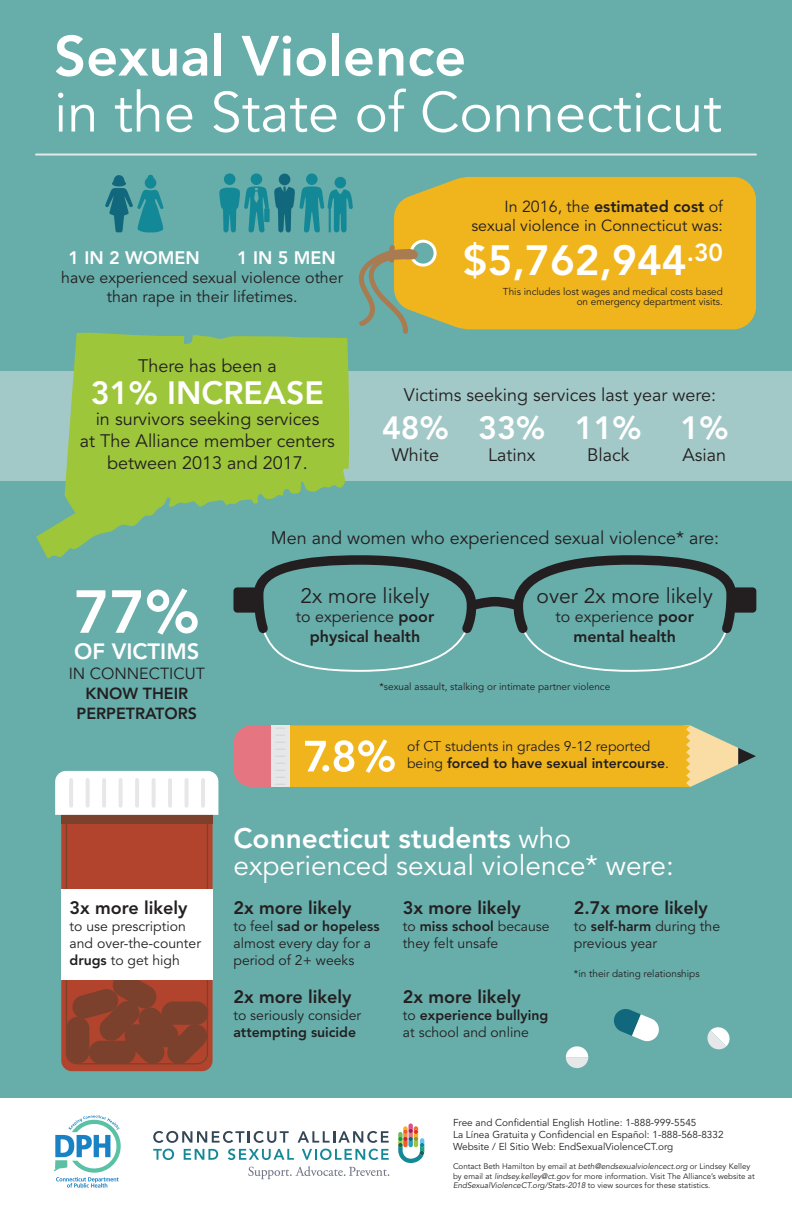
<style>
.page{position:relative;width:792px;height:1224px;background:#fff}
.page>*{position:absolute;margin:0;border:0;box-sizing:border-box;transform-origin:0 0}
.t1{font:800 60px "Avenir LT Std";color:#fff}
.t2{font:56px "Avenir LT Std";color:#fff}
.t3{font:800 56px "Avenir LT Std";color:#fff}
.t4{font:800 42px "Avenir LT Std";color:#fff}
.t5{font:800 32px "Avenir LT Std";color:#fff}
.t6{font:28px/27.4px "Avenir LT Std";color:#fff}
.t7{font:800 22px "Avenir LT Std";color:#fff}
.t8{font:21px "Avenir LT Std";color:#231f20}
.t9{font:18px/21.6px "Avenir LT Std";color:#231f20;text-align:center}
.t10{font:800 18px "Avenir LT Std";color:#231f20}
.t11{font:800 18px "Avenir LT Std";color:#fff}
.t12{font:16px/19.2px "Avenir LT Std";color:#231f20;text-align:center}
.t13{font:800 16px/19.2px "Avenir LT Std";color:#231f20;text-align:center}
.t14{font:14px/16.8px "Avenir LT Std";color:#231f20}
.t15{font:800 14px "Avenir LT Std";color:#231f20}
.t16{font:10px/12px "Avenir LT Std";color:#231f20}
.t17{font:8px/9.6px "Avenir LT Std";color:#231f20}
.s1{font-weight:800}
.s2{font-weight:400}
.s3{font-style:italic}
</style>
<div class="page">
<div style="left:0;top:0;width:792px;height:1098px;background:#67adaa"></div>
<div style="left:0;top:371px;width:792px;height:110px;background:#a2c9c7"></div>
<svg style="left:566px;top:1046px;width:22px;height:22px"></svg>
<svg style="left:707px;top:1027px;width:23px;height:23px"></svg>
<svg style="left:614px;top:1009px;width:45px;height:33px"></svg>
<svg style="left:61px;top:824px;width:152px;height:247px;background:#af533f"></svg>
<svg style="left:65px;top:824px;width:144px;height:241px;background:#9b422d"></svg>
<div style="left:61px;top:815px;width:152px;height:9px;background:#7c412d"></div>
<svg style="left:55px;top:771px;width:163px;height:44px;background:#fcfdfd"></svg>
<hr style="left:69px;top:780px;width:4px;height:26px;background:#e6e7e9">
<hr style="left:86px;top:780px;width:4px;height:26px;background:#e6e7e9">
<hr style="left:102px;top:780px;width:4px;height:26px;background:#e6e7e9">
<hr style="left:119px;top:780px;width:4px;height:26px;background:#e6e7e9">
<hr style="left:135px;top:780px;width:4px;height:26px;background:#e6e7e9">
<hr style="left:168px;top:780px;width:4px;height:26px;background:#e6e7e9">
<hr style="left:185px;top:780px;width:4px;height:26px;background:#e6e7e9">
<hr style="left:152px;top:780px;width:4px;height:26px;background:#e6e7e9">
<hr style="left:201px;top:780px;width:4px;height:26px;background:#e6e7e9">
<svg style="left:36px;top:332px;width:313px;height:227px;fill:#9dc63b"></svg>
<svg style="left:54px;top:1115px;width:67px;height:73px"></svg>
<svg style="left:153px;top:1149px;width:21px;height:11px"></svg>
<svg style="left:184px;top:1149px;width:34px;height:11px"></svg>
<svg style="left:228px;top:1149px;width:66px;height:11px"></svg>
<svg style="left:302px;top:1149px;width:87px;height:11px"></svg>
<svg style="left:153px;top:1131px;width:136px;height:12px"></svg>
<svg style="left:298px;top:1131px;width:91px;height:12px"></svg>
<svg style="left:248px;top:1166px;width:141px;height:13px"></svg>
<svg style="left:398px;top:1123px;width:26px;height:40px"></svg>
<hr style="left:36px;top:154px;width:720px;height:2px;background:#e6e7e9">
<div style="left:394px;top:177px;width:362px;height:152px;background:#f0b51d"></div>
<div style="left:411px;top:241px;width:24px;height:24px;background:#67adaa;border-radius:50%"></div>
<div style="left:410px;top:240px;width:27px;height:27px;border:3px solid #fff;border-radius:50%"></div>
<svg style="left:358px;top:244px;width:60px;height:90px"></svg>
<svg style="left:233px;top:550px;width:523px;height:122px"></svg>
<div style="left:61px;top:889px;width:151px;height:91px;background:#fff"></div>
<svg style="left:233px;top:725px;width:523px;height:62px;background:#e4b645"></svg>
<svg style="left:105px;top:175px;width:59px;height:57px"></svg>
<div style="left:306px;top:173px;width:12px;height:12px;background:#138997;border-radius:50%"></div>
<div style="left:335px;top:177px;width:11px;height:11px;background:#138997;border-radius:50%"></div>
<div style="left:279px;top:174px;width:11px;height:11px;background:#11687c;border-radius:50%"></div>
<div style="left:251px;top:173px;width:11px;height:12px;background:#138997;border-radius:50%"></div>
<div style="left:224px;top:173px;width:11px;height:12px;background:#138997;border-radius:50%"></div>
<svg style="left:219px;top:186px;width:134px;height:46px"></svg>
<h2 class="t3" style="left:54px;top:23px;width:414px">Sexual Violence</h2>
<h2 class="t2" style="left:54px;top:79px;width:669px">in the State of Connecticut</h2>
<p class="t11" style="left:69px;top:247px;width:133px">1 IN 2 WOMEN</p>
<p class="t11" style="left:237px;top:247px;width:100px">1 IN 5 MEN</p>
<p class="t12" style="left:61px;top:268px;width:283px">have experienced sexual violence other than rape in their lifetimes.</p>
<p class="t9" style="left:138px;top:355px;width:140px">There has been a</p>
<h3 class="t5" style="left:91px;top:374px;width:235px">31% INCREASE</h3>
<p class="t9" style="left:80px;top:409px;width:257px">in survivors seeking services<br>at The Alliance member centers between 2013 and 2017.</p>
<p class="t12" style="left:471px;top:197px;width:253px;text-align:right">In 2016, the <span class="s1">estimated cost</span> of sexual violence in Connecticut was:</p>
<h3 class="t4" style="left:463px;top:236px;width:262px">$5,762,944<sup>.30</sup></h3>
<p class="t16" style="left:503px;top:287px;width:222px;line-height:10px;text-align:right">This includes lost wages and medical costs based on emergency department visits.</p>
<p class="t9" style="left:404px;top:384px;width:314px">Victims seeking services last year were:</p>
<h3 class="t5" style="left:382px;top:409px;width:68px">48%</h3>
<p class="t9" style="left:392px;top:445px;width:49px">White</p>
<h3 class="t5" style="left:478px;top:409px;width:68px">33%</h3>
<p class="t9" style="left:488px;top:445px;width:49px">Latinx</p>
<h3 class="t5" style="left:575px;top:409px;width:68px">11%</h3>
<p class="t9" style="left:587px;top:445px;width:44px">Black</p>
<h3 class="t5" style="left:680px;top:409px;width:49px">1%</h3>
<p class="t9" style="left:683px;top:445px;width:45px">Asian</p>
<h1 class="t1" style="left:74px;top:576px;width:127px">77%</h1>
<h3 class="t7" style="left:74px;top:639px;width:127px">OF VICTIMS</h3>
<p class="t12" style="left:69px;top:664px;width:138px">IN CONNECTICUT</p>
<p class="t13" style="left:77px;top:684px;width:122px;line-height:20px">KNOW THEIR<br>PERPETRATORS</p>
<p class="t10" style="left:70px;top:898px;width:120px">3x more likely</p>
<p class="t14" style="left:70px;top:918px;width:133px">to use prescription and over-the-counter <span class="s1">drugs</span> to get high</p>
<p class="t9" style="left:271px;top:528px;width:450px">Men and women who experienced sexual violence* are:</p>
<h3 class="t8" style="left:301px;top:584px;width:131px">2x more likely</h3>
<p class="t13" style="left:296px;top:607px;width:140px"><span class="s2">to experience</span> poor physical health</p>
<h3 class="t8" style="left:537px;top:584px;width:178px">over 2x more likely</h3>
<p class="t13" style="left:556px;top:607px;width:140px"><span class="s2">to experience</span> poor mental health</p>
<p class="t16" style="left:379px;top:681px;width:232px">*sexual assault, stalking or intimate partner violence</p>
<p class="t14" style="left:407px;top:739px;width:263px">of CT students in grades 9-12 reported being <span class="s1">forced to have sexual intercourse</span>.</p>
<h3 class="t6" style="left:233px;top:825px;width:442px"><span class="s1">Connecticut students</span> who experienced sexual violence* were:</h3>
<p class="t10" style="left:233px;top:898px;width:120px">2x more likely</p>
<p class="t14" style="left:233px;top:918px;width:148px">to feel <span class="s1">sad or hopeless </span>almost every day for a period of 2+ weeks</p>
<p class="t10" style="left:233px;top:986px;width:120px">2x more likely</p>
<p class="t14" style="left:233px;top:1007px;width:129px">to seriously consider</p>
<p class="t15" style="left:233px;top:1024px;width:124px">attempting suicide</p>
<p class="t10" style="left:403px;top:898px;width:120px">3x more likely</p>
<p class="t14" style="left:403px;top:918px;width:148px">to <span class="s1">miss school</span> because they felt unsafe</p>
<p class="t10" style="left:403px;top:986px;width:120px">2x more likely</p>
<p class="t14" style="left:403px;top:1007px;width:147px">to <span class="s1">experience bullying </span>at school and online</p>
<p class="t10" style="left:574px;top:898px;width:135px">2.7x more likely</p>
<p class="t14" style="left:574px;top:918px;width:148px">to <span class="s1">self-harm</span> during the previous year</p>
<p class="t16" style="left:574px;top:968px;width:127px">*in their dating relationships</p>
<p class="t16" style="left:453px;top:1117px;width:272px">Free and Confidential English Hotline: 1-888-999-5545<br>La Línea Gratuita y Confidencial en Español: 1-888-568-8332<br>Website / El Sitio Web: EndSexualViolenceCT.org</p>
<p class="t17" style="left:453px;top:1162px;width:303px">Contact Beth Hamilton by email at <span class="s3">beth@endsexualviolencect.org</span> or Lindsey Kelley by email at <span class="s3">lindsey.kelley@ct.gov</span> for more information. Visit The Alliance’s website at<br><span class="s3">EndSexualViolenceCT.org/Stats-2018</span> to view sources for these statistics.</p>
</div>
